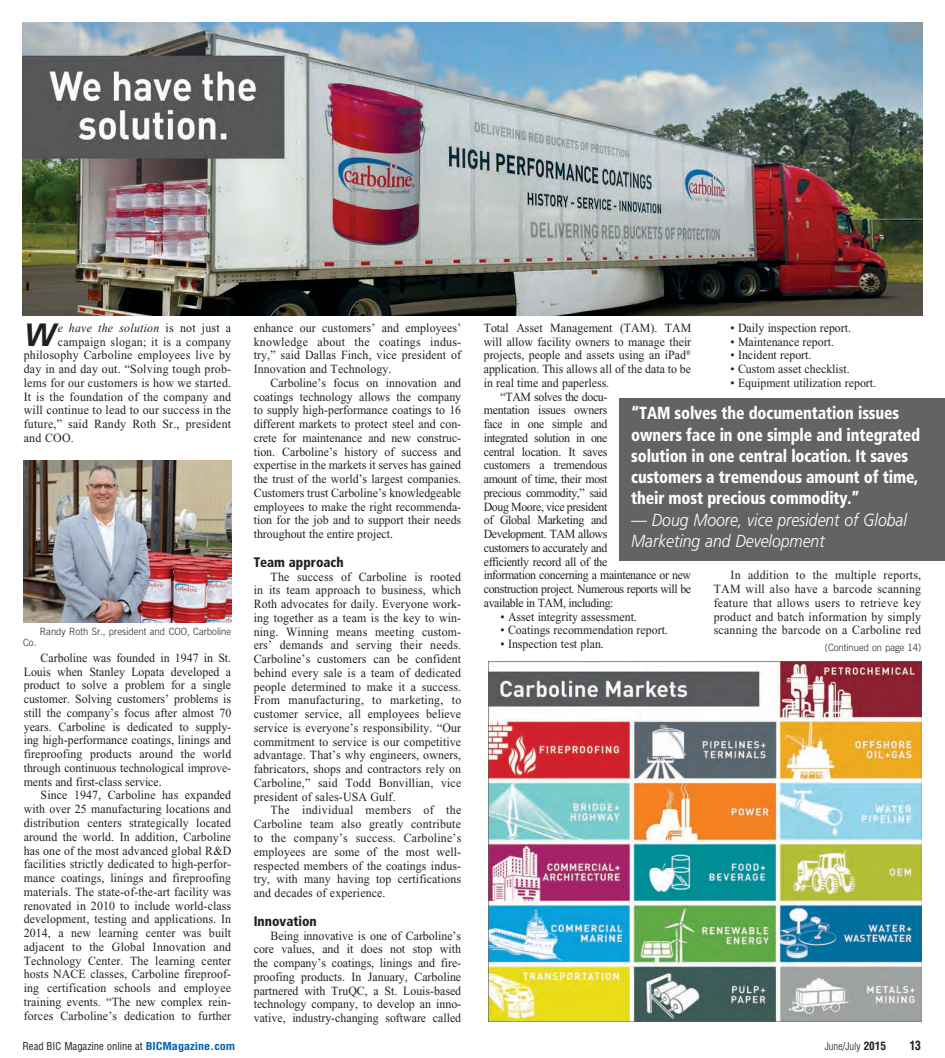
<style>
.page{position:relative;width:945px;height:1058px;background:#fff}
.page>*{position:absolute;margin:0;border:0;box-sizing:border-box;transform-origin:0 0}
.Body_text{font:italic 700 32.25px "Frutiger";color:#231f20}
.pull_quote{font:900 condensed 17.5px/21.2px "Frutiger";letter-spacing:-.01em;color:#fff;scale:.9 1}
.pull_quote-2{font:italic 300 17.5px/21.2px "Frutiger";color:#fff;scale:.9 1}
.Indstry_Sbhds{font:900 condensed 13.75px "Frutiger";color:#231f20;scale:.95 1}
.Body_text-2{font:12.5px/13.8px "Times New Roman";color:#231f20;text-align:justify;scale:.95 1}
.Body_text-3{font:12.5px/13.8px "Times New Roman";letter-spacing:-.03em;color:#231f20;scale:.95 1}
.Body_text-4{font:12.5px "Times New Roman";letter-spacing:.02em;color:#231f20;scale:.95 1}
.Body_text-5{font:italic 12.5px "Times New Roman";letter-spacing:.02em;color:#231f20;scale:.95 1}
.t1{font:700 condensed 12.5px "Helvetica";color:#231f20;scale:.95 1}
.t2{font:condensed 10.62px "Helvetica";color:#231f20}
.t3{font:300 condensed 10.62px "Helvetica";color:#231f20}
.t4{font:300 10px "Trade Gothic";color:#231f20;scale:.95 1}
.s1{font-style:normal}
.s2{font-weight:700;color:#0160ae}
.s3{font-weight:700;font-size:11.25px}
</style>
<div class="page">
<img style="left:22px;top:22px;width:900px;height:293px">
<img style="left:23px;top:461px;width:208px;height:161px">
<img style="left:488px;top:661px;width:433px;height:360px">
<div style="left:619px;top:398px;width:326px;height:162px;background:#636366"></div>
<p class="Body_text" style="left:24px;top:315px;width:34px">W</p>
<p class="Body_text-5" style="left:58px;top:321px;width:184px">e have the solution <span class="s1">is not just a</span></p>
<p class="Body_text-4" style="left:58px;top:334px;width:184px">campaign slogan; it is a company</p>
<p class="Body_text-4" style="left:24px;top:348px;width:220px">philosophy Carboline employees live by</p>
<p class="Body_text-4" style="left:24px;top:362px;width:220px">day in and day out. “Solving tough prob-</p>
<p class="Body_text-4" style="left:24px;top:376px;width:220px">lems for our customers is how we started.</p>
<p class="Body_text-4" style="left:24px;top:389px;width:220px">It is the foundation of the company and</p>
<p class="Body_text-4" style="left:24px;top:403px;width:220px">will continue to lead to our success in the</p>
<p class="Body_text-4" style="left:24px;top:417px;width:220px">future,” said Randy Roth Sr., president</p>
<p class="Body_text-2" style="left:24px;top:431px;width:54px">and COO.</p>
<p class="t4" style="left:40px;top:626px;width:203px">Randy Roth Sr., president and COO, Carboline</p>
<p class="t4" style="left:23px;top:636px;width:15px">Co.</p>
<p class="Body_text-2" style="left:24px;top:651px;width:220px;text-indent:17px">Carboline was founded in 1947 in St.<br>Louis when Stanley Lopata developed a product to solve a problem for a single customer. Solving customers’ problems is still the company’s focus after almost 70 years. Carboline is dedicated to supply&shy;ing high-performance coatings, linings and fireproofing products around the world through continuous technological improve&shy;ments and first-class service.</p>
<p class="Body_text-2" style="left:24px;top:788px;width:220px;text-indent:17px">Since 1947, Carboline has expanded with over 25 manufacturing locations and distribution centers strategically located around the world. In addition, Carboline has one of the most advanced global R&amp;D facilities strictly dedicated to high-perfor&shy;mance coatings, linings and fireproofing materials. The state-of-the-art facility was renovated in 2010 to include world-class development, testing and applications. In 2014, a new learning center was built adjacent to the Global Innovation and Technology Center. The learning center hosts NACE classes, Carboline fireproof&shy;ing certification schools and employee training events. “The new complex rein&shy;forces Carboline’s dedication to further</p>
<p class="Body_text-2" style="left:254px;top:321px;width:220px">enhance our customers’ and employees’ knowledge about the coatings indus&shy;try,” said Dallas Finch, vice president of Innovation and Technology.</p>
<p class="Body_text-2" style="left:254px;top:376px;width:220px;text-indent:17px">Carboline’s focus on innovation and coatings technology allows the company to supply high-performance coatings to 16 different markets to protect steel and con&shy;crete for maintenance and new construc&shy;tion. Carboline’s history of success and expertise in the markets it serves has gained the trust of the world’s largest companies.<br>Customers trust Carboline’s knowledgeable employees to make the right recommenda&shy;tion for the job and to support their needs throughout the entire project.</p>
<p class="Indstry_Sbhds" style="left:254px;top:554px;width:96px">Team approach</p>
<p class="Body_text-2" style="left:254px;top:569px;width:220px;text-indent:17px">The success of Carboline is rooted in its team approach to business, which Roth advocates for daily. Everyone work&shy;ing together as a team is the key to win&shy;ning. Winning means meeting custom&shy;ers’ demands and serving their needs.<br>Carboline’s customers can be confident behind every sale is a team of dedicated people determined to make it a success.<br>From manufacturing, to marketing, to customer service, all employees believe service is everyone’s responsibility. “Our commitment to service is our competitive advantage. That’s why engineers, owners, fabricators, shops and contractors rely on Carboline,” said Todd Bonvillian, vice president of sales-USA Gulf.</p>
<p class="Body_text-2" style="left:254px;top:803px;width:220px;text-indent:17px">The individual members of the Carboline team also greatly contribute to the company’s success. Carboline’s employees are some of the most well&shy;respected members of the coatings indus&shy;try, with many having top certifications and decades of experience.</p>
<p class="Indstry_Sbhds" style="left:254px;top:912px;width:68px">Innovation</p>
<p class="Body_text-2" style="left:254px;top:928px;width:220px;text-indent:17px">Being innovative is one of Carboline’s core values, and it does not stop with the company’s coatings, linings and fire&shy;proofing products. In January, Carboline partnered with TruQC, a St. Louis-based technology company, to develop an inno&shy;vative, industry-changing software called</p>
<p class="Body_text-2" style="left:484px;top:321px;width:220px">Total Asset Management (TAM). TAM will allow facility owners to manage their projects, people and assets using an iPad<sup>® </sup>application. This allows all of the data to be in real time and paperless.</p>
<p class="Body_text-3" style="left:484px;top:389px;width:220px;text-indent:17px">“TAM solves the docu-<br>mentation issues owners<br>face in one simple and<br>integrated solution in one<br>central location. It saves<br>customers a tremendous<br>amount of time, their most<br>precious commodity,” said<br>Doug Moore, vice president<br>of Global Marketing and<br>Development. TAM allows<br>customers to accurately and<br>efficiently record all of the<br>information concerning a maintenance or new construction project. Numerous reports will be available in TAM, including:</p>
<p class="Body_text-2" style="left:501px;top:609px;width:145px">• Asset integrity assessment.</p>
<p class="Body_text-2" style="left:501px;top:623px;width:178px">• Coatings recommendation report.</p>
<p class="Body_text-2" style="left:501px;top:637px;width:110px">• Inspection test plan.</p>
<p class="Body_text-2" style="left:731px;top:321px;width:128px">• Daily inspection report.</p>
<p class="Body_text-2" style="left:731px;top:334px;width:110px">• Maintenance report.</p>
<p class="Body_text-2" style="left:731px;top:348px;width:87px">• Incident report.</p>
<p class="Body_text-2" style="left:731px;top:362px;width:127px">• Custom asset checklist.</p>
<p class="Body_text-2" style="left:731px;top:376px;width:155px">• Equipment utilization report.</p>
<p class="pull_quote" style="left:631px;top:402px;width:323px">“TAM solves the documentation issues owners face in one simple and integrated solution in one central location. It saves customers a tremendous amount of time, their most precious commodity.”</p>
<p class="pull_quote-2" style="left:631px;top:509px;width:308px">— Doug Moore, vice president of Global<br>Marketing and Development</p>
<p class="Body_text-2" style="left:714px;top:568px;width:220px;text-indent:17px">In addition to the multiple reports, TAM will also have a barcode scanning feature that allows users to retrieve key product and batch information by simply scanning the barcode on a Carboline red</p>
<p class="t4" style="left:825px;top:641px;width:103px">(Continued on page 14)</p>
<p class="t2" style="left:22px;top:1039px;width:214px">Read BIC Magazine online at <span class="s2">BICMagazine.com</span></p>
<p class="t3" style="left:825px;top:1039px;width:63px">June/July <span class="s3">2015</span></p>
<p class="t1" style="left:909px;top:1037px;width:14px">13</p>
</div>
